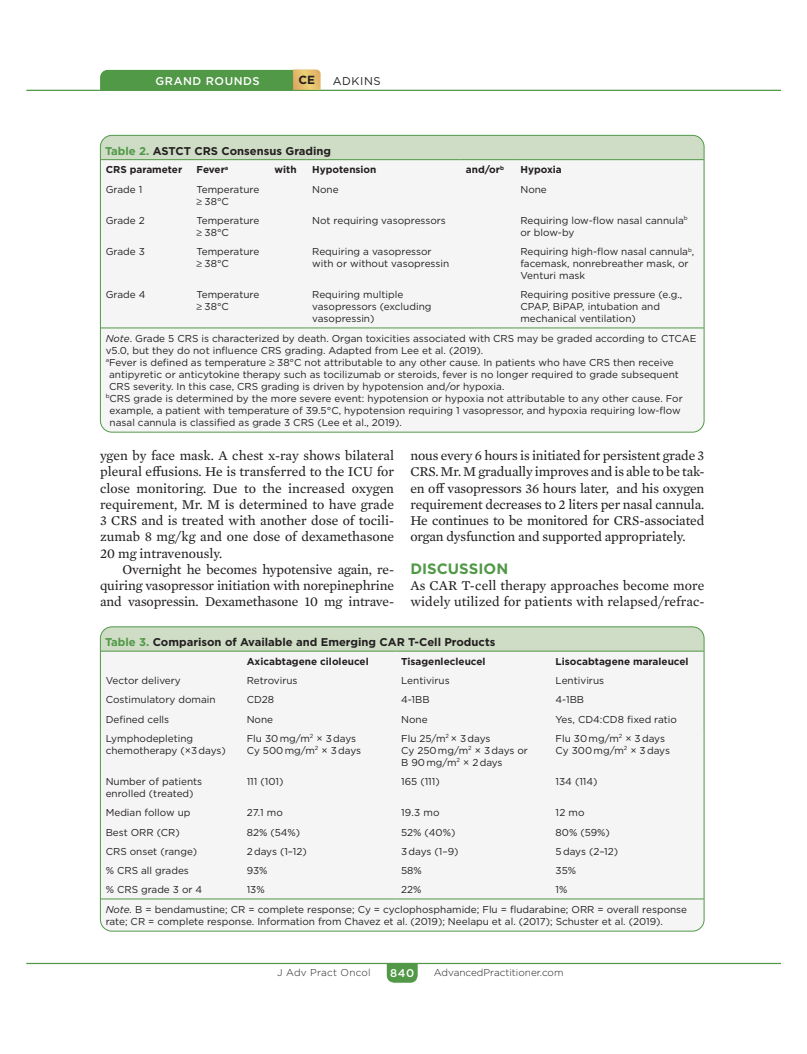
<style>
.page{position:relative;width:807px;height:1054px;background:#fff}
.page>*{position:absolute;margin:0;border:0;box-sizing:border-box;transform-origin:0 0}
.Subhead_1{font:700 15px "Gotham";letter-spacing:.005em;color:#519847}
.Body_txt{font:13.75px/16.2px "Mercury Text G2";letter-spacing:-.01em;color:#231f20;text-align:justify}
.Body_txt_no-indent{font:13.75px/16.2px "Mercury Text G2";letter-spacing:.005em;color:#231f20;text-align:justify}
.t1{font:700 11.75px "Gotham";color:#231f20}
.t2{font:700 11.25px "Gotham";color:#231f20}
.t3{font:500 11.25px "Gotham";letter-spacing:.05em;color:#fff}
.t4{font:11.25px "Gotham";letter-spacing:.05em;color:#231f20}
.t5{font:10px/12px "Gotham";color:#231f20}
.t6{font:700 10px "Gotham";color:#231f20}
.t7{font:300 10px "Gotham";color:#231f20}
.t8{font:300 10px "Gotham";letter-spacing:.025em;color:#231f20}
.s1{color:#519847}
.s2{font-style:italic}
</style>
<div class="page">
<hr style="left:26px;top:963px;width:754px;height:1px;background:#519847">
<svg style="left:386px;top:964px;width:31px;height:18px"></svg>
<hr style="left:26px;top:90px;width:754px;height:1px;background:#519847">
<svg style="left:100px;top:69px;width:220px;height:21px;background:#6aa153"></svg>
<svg style="left:100px;top:135px;width:603px;height:297px"></svg>
<div style="left:102px;top:160px;width:600px;height:168px;background:#f5f5f6"></div>
<hr style="left:101px;top:159px;width:90px;height:1px;background:#519847">
<hr style="left:191px;top:159px;width:78px;height:1px;background:#519847">
<hr style="left:269px;top:159px;width:37px;height:1px;background:#519847">
<hr style="left:306px;top:159px;width:154px;height:1px;background:#519847">
<hr style="left:460px;top:159px;width:54px;height:1px;background:#519847">
<hr style="left:514px;top:159px;width:189px;height:1px;background:#519847">
<hr style="left:101px;top:328px;width:90px;height:1px;background:#519847">
<hr style="left:191px;top:328px;width:78px;height:1px;background:#519847">
<hr style="left:269px;top:328px;width:37px;height:1px;background:#519847">
<hr style="left:306px;top:328px;width:154px;height:1px;background:#519847">
<hr style="left:460px;top:328px;width:54px;height:1px;background:#519847">
<hr style="left:514px;top:328px;width:189px;height:1px;background:#519847">
<svg style="left:100px;top:627px;width:603px;height:304px"></svg>
<div style="left:102px;top:652px;width:600px;height:246px;background:#f5f5f6"></div>
<hr style="left:101px;top:651px;width:140px;height:1px;background:#519847">
<hr style="left:241px;top:651px;width:154px;height:1px;background:#519847">
<hr style="left:395px;top:651px;width:154px;height:1px;background:#519847">
<hr style="left:549px;top:651px;width:154px;height:1px;background:#519847">
<hr style="left:101px;top:898px;width:140px;height:1px;background:#519847">
<hr style="left:241px;top:898px;width:154px;height:1px;background:#519847">
<hr style="left:395px;top:898px;width:154px;height:1px;background:#519847">
<hr style="left:549px;top:898px;width:154px;height:1px;background:#519847">
<p class="t3" style="left:155px;top:73px;width:106px">GRAND ROUNDS</p>
<p class="t1" style="left:298px;top:72px;width:18px">CE</p>
<p class="t4" style="left:332px;top:73px;width:49px">ADKINS</p>
<p class="t2" style="left:105px;top:143px;width:227px"><span class="s1">Table 2.</span> ASTCT CRS Consensus Grading</p>
<p class="t6" style="left:106px;top:163px;width:78px">CRS parameter</p>
<p class="t6" style="left:196px;top:163px;width:33px">Fever<sup>a</sup></p>
<p class="t6" style="left:274px;top:163px;width:24px">with</p>
<p class="t6" style="left:312px;top:163px;width:66px">Hypotension</p>
<p class="t6" style="left:465px;top:163px;width:40px">and/or<sup>b</sup></p>
<p class="t6" style="left:520px;top:163px;width:43px">Hypoxia</p>
<p class="t5" style="left:106px;top:183px;width:38px">Grade 1</p>
<p class="t5" style="left:196px;top:183px;width:64px">Temperature ≥ 38°C</p>
<p class="t5" style="left:312px;top:183px;width:28px">None</p>
<p class="t5" style="left:520px;top:183px;width:28px">None</p>
<p class="t5" style="left:106px;top:214px;width:40px">Grade 2</p>
<p class="t5" style="left:196px;top:214px;width:64px">Temperature ≥ 38°C</p>
<p class="t5" style="left:312px;top:214px;width:135px">Not requiring vasopressors</p>
<p class="t5" style="left:520px;top:214px;width:169px">Requiring low-flow nasal cannula<sup>b </sup>or blow-by</p>
<p class="t5" style="left:106px;top:245px;width:41px">Grade 3</p>
<p class="t5" style="left:196px;top:245px;width:64px">Temperature ≥ 38°C</p>
<p class="t5" style="left:312px;top:245px;width:138px">Requiring a vasopressor with or without vasopressin</p>
<p class="t5" style="left:520px;top:245px;width:175px">Requiring high-flow nasal cannula<sup>b</sup>, facemask, nonrebreather mask, or<br>Venturi mask</p>
<p class="t5" style="left:106px;top:288px;width:41px">Grade 4</p>
<p class="t5" style="left:196px;top:288px;width:64px">Temperature ≥ 38°C</p>
<p class="t5" style="left:312px;top:288px;width:121px">Requiring multiple vasopressors (excluding vasopressin)</p>
<p class="t5" style="left:520px;top:288px;width:163px">Requiring positive pressure (e.g.,<br>CPAP, BiPAP, intubation and mechanical ventilation)</p>
<p class="t5" style="left:106px;top:332px;width:592px"><span class="s2">Note</span>. Grade 5 CRS is characterized by death. Organ toxicities associated with CRS may be graded according to CTCAE</p>
<p class="t5" style="left:106px;top:344px;width:379px">v5.0, but they do not influence CRS grading. Adapted from Lee et al. (2019).</p>
<p class="t5" style="left:106px;top:356px;width:569px"><sup>a</sup>Fever is defined as temperature ≥ 38°C not attributable to any other cause. In patients who have CRS then receive</p>
<p class="t5" style="left:109px;top:368px;width:571px">antipyretic or anticytokine therapy such as tocilizumab or steroids, fever is no longer required to grade subsequent</p>
<p class="t5" style="left:109px;top:380px;width:397px">CRS severity. In this case, CRS grading is driven by hypotension and/or hypoxia.</p>
<p class="t5" style="left:106px;top:392px;width:578px"><sup>b</sup>CRS grade is determined by the more severe event: hypotension or hypoxia not attributable to any other cause. For</p>
<p class="t5" style="left:109px;top:404px;width:572px">example, a patient with temperature of 39.5°C, hypotension requiring 1 vasopressor, and hypoxia requiring low-flow</p>
<p class="t5" style="left:109px;top:416px;width:294px">nasal cannula is classified as grade 3 CRS (Lee et al., 2019).</p>
<p class="Body_txt_no-indent" style="left:100px;top:447px;width:295px">ygen by face mask. A chest x-ray shows bilateral pleural effusions. He is transferred to the ICU for close monitoring. Due to the increased oxygen requirement, Mr. M is determined to have grade 3 CRS and is treated with another dose of tocili&shy;zumab 8 mg/kg and one dose of dexamethasone 20 mg intravenously.</p>
<p class="Body_txt" style="left:100px;top:560px;width:295px;text-indent:22px">Overnight he becomes hypotensive again, re&shy;quiring vasopressor initiation with norepinephrine and vasopressin. Dexamethasone 10 mg intrave-</p>
<p class="Body_txt" style="left:410px;top:447px;width:295px">nous every 6 hours is initiated for persistent grade 3<br>CRS. Mr. M gradually improves and is able to be tak&shy;en off vasopressors 36 hours later, and his oxygen requirement decreases to 2 liters per nasal cannula.<br>He continues to be monitored for CRS-associated organ dysfunction and supported appropriately.</p>
<p class="Subhead_1" style="left:410px;top:558px;width:99px">DISCUSSION</p>
<p class="Body_txt_no-indent" style="left:410px;top:577px;width:295px">As CAR T-cell therapy approaches become more widely utilized for patients with relapsed/refrac-</p>
<p class="t2" style="left:105px;top:635px;width:391px"><span class="s1">Table 3.</span> Comparison of Available and Emerging CAR T-Cell Products</p>
<p class="t6" style="left:246px;top:654px;width:123px">Axicabtagene ciloleucel</p>
<p class="t6" style="left:401px;top:654px;width:86px">Tisagenlecleucel</p>
<p class="t6" style="left:555px;top:654px;width:134px">Lisocabtagene maraleucel</p>
<p class="t5" style="left:106px;top:674px;width:77px">Vector delivery</p>
<p class="t5" style="left:246px;top:674px;width:52px">Retrovirus</p>
<p class="t5" style="left:401px;top:674px;width:50px">Lentivirus</p>
<p class="t5" style="left:555px;top:674px;width:50px">Lentivirus</p>
<p class="t5" style="left:106px;top:693px;width:111px">Costimulatory domain</p>
<p class="t5" style="left:246px;top:693px;width:29px">CD28</p>
<p class="t5" style="left:401px;top:693px;width:30px">4-1BB</p>
<p class="t5" style="left:555px;top:693px;width:30px">4-1BB</p>
<p class="t5" style="left:106px;top:713px;width:65px">Defined cells</p>
<p class="t5" style="left:246px;top:713px;width:28px">None</p>
<p class="t5" style="left:401px;top:713px;width:28px">None</p>
<p class="t5" style="left:555px;top:713px;width:123px">Yes, CD4:CD8 fixed ratio</p>
<p class="t5" style="left:106px;top:732px;width:121px">Lymphodepleting chemotherapy (×3 days)</p>
<p class="t5" style="left:246px;top:732px;width:116px">Flu 30 mg/m<sup>2</sup> × 3 days<br>Cy 500 mg/m<sup>2</sup> × 3 days</p>
<p class="t5" style="left:401px;top:732px;width:128px">Flu 25/m<sup>2</sup> × 3 days<br>Cy 250 mg/m<sup>2</sup> × 3 days or<br>B 90 mg/m<sup>2</sup> × 2 days</p>
<p class="t5" style="left:555px;top:732px;width:116px">Flu 30 mg/m<sup>2</sup> × 3 days<br>Cy 300 mg/m<sup>2</sup> × 3 days</p>
<p class="t5" style="left:106px;top:775px;width:98px">Number of patients enrolled (treated)</p>
<p class="t5" style="left:247px;top:775px;width:38px">111 (101)</p>
<p class="t5" style="left:401px;top:775px;width:40px">165 (111)</p>
<p class="t5" style="left:555px;top:775px;width:43px">134 (114)</p>
<p class="t5" style="left:106px;top:806px;width:86px">Median follow up</p>
<p class="t5" style="left:247px;top:806px;width:38px">27.1 mo</p>
<p class="t5" style="left:401px;top:806px;width:40px">19.3 mo</p>
<p class="t5" style="left:555px;top:806px;width:31px">12 mo</p>
<p class="t5" style="left:106px;top:826px;width:76px">Best ORR (CR)</p>
<p class="t5" style="left:247px;top:826px;width:55px">82% (54%)</p>
<p class="t5" style="left:401px;top:826px;width:56px">52% (40%)</p>
<p class="t5" style="left:555px;top:826px;width:56px">80% (59%)</p>
<p class="t5" style="left:106px;top:845px;width:93px">CRS onset (range)</p>
<p class="t5" style="left:247px;top:845px;width:62px">2 days (1–12)</p>
<p class="t5" style="left:401px;top:845px;width:59px">3 days (1–9)</p>
<p class="t5" style="left:555px;top:845px;width:64px">5 days (2–12)</p>
<p class="t5" style="left:106px;top:864px;width:85px">% CRS all grades</p>
<p class="t5" style="left:247px;top:864px;width:22px">93%</p>
<p class="t5" style="left:401px;top:864px;width:22px">58%</p>
<p class="t5" style="left:555px;top:864px;width:22px">35%</p>
<p class="t5" style="left:106px;top:883px;width:98px">% CRS grade 3 or 4</p>
<p class="t5" style="left:247px;top:883px;width:20px">13%</p>
<p class="t5" style="left:401px;top:883px;width:22px">22%</p>
<p class="t5" style="left:106px;top:880px;width:582px;line-height:19.2px;text-indent:449px">1%<br><span class="s2">Note.</span> B = bendamustine; CR = complete response; Cy = cyclophosphamide; Flu = fludarabine; ORR = overall response</p>
<p class="t5" style="left:106px;top:915px;width:558px">rate; CR = complete response. Information from Chavez et al. (2019); Neelapu et al. (2017); Schuster et al. (2019).</p>
<p class="t8" style="left:277px;top:965px;width:95px">J Adv Pract Oncol</p>
<p class="t3" style="left:390px;top:965px;width:26px">840</p>
<p class="t7" style="left:433px;top:965px;width:131px">AdvancedPractitioner.com</p>
</div>
